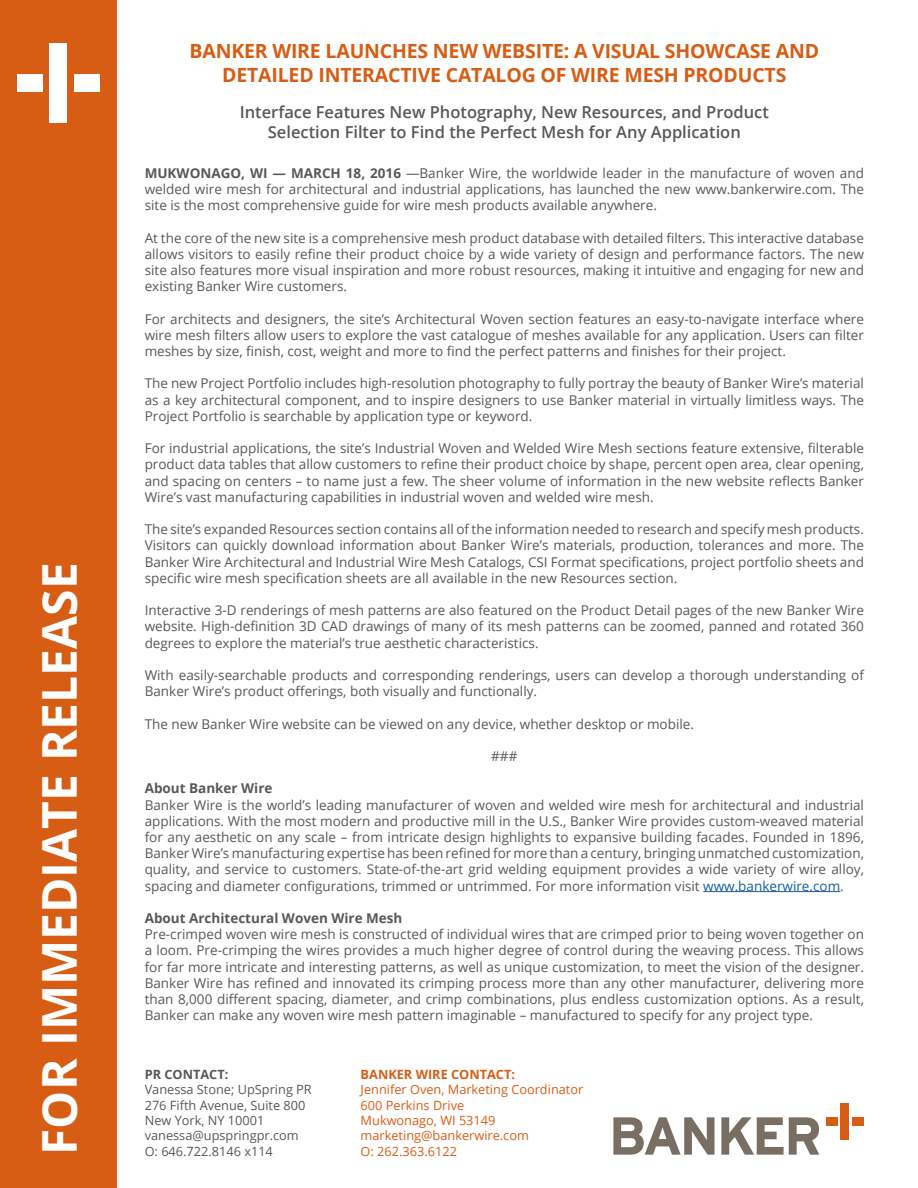
<style>
.page{position:relative;width:918px;height:1188px;background:#fff}
.page>*{position:absolute;margin:0;border:0;box-sizing:border-box;transform-origin:0 0}
.t1{font:700 48px "Open Sans";color:#fff}
.t2{font:700 19.5px/23.4px "Open Sans";letter-spacing:-.01em;color:#d75d14;text-align:center}
.t3{font:600 16.5px/19.8px "Open Sans";color:#57585a;text-align:center}
.t4{font:13.5px/16.2px "Open Sans";color:#57585a;text-align:justify}
.t5{font:700 13.5px "Open Sans";color:#57585a}
.t6{font:12.75px "Open Sans";color:#d75d14}
.t7{font:12.75px "Open Sans";color:#57585a}
.t8{font:700 12.75px "Open Sans";color:#d75d14}
.t9{font:700 12.75px "Open Sans";color:#57585a}
.s1{font-weight:700}
.s2{color:#175d9e}
</style>
<div class="page">
<svg style="left:613px;top:1117px;width:102px;height:38px"></svg>
<svg style="left:721px;top:1117px;width:98px;height:38px"></svg>
<div style="left:841px;top:1103px;width:8px;height:37px;background:#d75d14"></div>
<div style="left:826px;top:1117px;width:11px;height:9px;background:#d75d14"></div>
<div style="left:852px;top:1117px;width:12px;height:9px;background:#d75d14"></div>
<hr style="left:703px;top:891px;width:137px;height:1px;background:#175d9e">
<div style="left:0;top:0;width:117px;height:1188px;background:#d75d14"></div>
<div style="left:49px;top:43px;width:18px;height:79px;background:#fff"></div>
<div style="left:17px;top:74px;width:25px;height:18px;background:#fff"></div>
<div style="left:74px;top:74px;width:25px;height:18px;background:#fff"></div>
<p class="t1" style="left:25px;top:1155px;width:594px;rotate:-90deg">FOR IMMEDIATE RELEASE</p>
<p class="t2" style="left:190px;top:39px;width:631px">BANKER WIRE LAUNCHES NEW WEBSITE: A VISUAL SHOWCASE AND<br>DETAILED INTERACTIVE CATALOG OF WIRE MESH PRODUCTS</p>
<p class="t3" style="left:240px;top:102px;width:531px">Interface Features New Photography, New Resources, and Product<br>Selection Filter to Find the Perfect Mesh for Any Application</p>
<p class="t4" style="left:145px;top:164px;width:721px"><span class="s1">MUKWONAGO, WI — MARCH 18, 2016</span> —Banker Wire, the worldwide leader in the manufacture of woven and welded wire mesh for architectural and industrial applications, has launched the new www.bankerwire.com. The site is the most comprehensive guide for wire mesh products available anywhere.</p>
<p class="t4" style="left:145px;top:229px;width:721px">At the core of the new site is a comprehensive mesh product database with detailed filters. This interactive database allows visitors to easily refine their product choice by a wide variety of design and performance factors. The new site also features more visual inspiration and more robust resources, making it intuitive and engaging for new and existing Banker Wire customers.</p>
<p class="t4" style="left:145px;top:310px;width:721px">For architects and designers, the site’s Architectural Woven section features an easy-to-navigate interface where wire mesh filters allow users to explore the vast catalogue of meshes available for any application. Users can filter meshes by size, finish, cost, weight and more to find the perfect patterns and finishes for their project.</p>
<p class="t4" style="left:145px;top:375px;width:721px">The new Project Portfolio includes high-resolution photography to fully portray the beauty of Banker Wire’s material as a key architectural component, and to inspire designers to use Banker material in virtually limitless ways. The Project Portfolio is searchable by application type or keyword.</p>
<p class="t4" style="left:145px;top:440px;width:721px">For industrial applications, the site’s Industrial Woven and Welded Wire Mesh sections feature extensive, filterable product data tables that allow customers to refine their product choice by shape, percent open area, clear opening, and spacing on centers – to name just a few. The sheer volume of information in the new website reflects Banker Wire’s vast manufacturing capabilities in industrial woven and welded wire mesh.</p>
<p class="t4" style="left:145px;top:521px;width:721px">The site’s expanded Resources section contains all of the information needed to research and specify mesh products.<br>Visitors can quickly download information about Banker Wire’s materials, production, tolerances and more. The Banker Wire Architectural and Industrial Wire Mesh Catalogs, CSI Format specifications, project portfolio sheets and specific wire mesh specification sheets are all available in the new Resources section.</p>
<p class="t4" style="left:145px;top:602px;width:721px">Interactive 3-D renderings of mesh patterns are also featured on the Product Detail pages of the new Banker Wire website. High-definition 3D CAD drawings of many of its mesh patterns can be zoomed, panned and rotated 360 degrees to explore the material’s true aesthetic characteristics.</p>
<p class="t4" style="left:145px;top:667px;width:721px">With easily-searchable products and corresponding renderings, users can develop a thorough understanding of<br>Banker Wire’s product offerings, both visually and functionally.</p>
<p class="t4" style="left:145px;top:715px;width:551px">The new Banker Wire website can be viewed on any device, whether desktop or mobile.</p>
<p class="t4" style="left:491px;top:748px;width:28px">###</p>
<p class="t5" style="left:145px;top:779px;width:129px">About Banker Wire</p>
<p class="t4" style="left:145px;top:796px;width:721px">Banker Wire is the world’s leading manufacturer of woven and welded wire mesh for architectural and industrial applications. With the most modern and productive mill in the U.S., Banker Wire provides custom-weaved material for any aesthetic on any scale – from intricate design highlights to expansive building facades. Founded in 1896, Banker Wire’s manufacturing expertise has been refined for more than a century, bringing unmatched customization, quality, and service to customers. State-of-the-art grid welding equipment provides a wide variety of wire alloy, spacing and diameter configurations, trimmed or untrimmed. For more information visit <span class="s2">www.bankerwire.com</span>.</p>
<p class="t5" style="left:145px;top:909px;width:259px">About Architectural Woven Wire Mesh</p>
<p class="t4" style="left:145px;top:926px;width:721px">Pre-crimped woven wire mesh is constructed of individual wires that are crimped prior to being woven together on a loom. Pre-crimping the wires provides a much higher degree of control during the weaving process. This allows for far more intricate and interesting patterns, as well as unique customization, to meet the vision of the designer.<br>Banker Wire has refined and innovated its crimping process more than any other manufacturer, delivering more than 8,000 different spacing, diameter, and crimp combinations, plus endless customization options. As a result, Banker can make any woven wire mesh pattern imaginable – manufactured to specify for any project type.</p>
<p class="t9" style="left:145px;top:1065px;width:85px">PR CONTACT:</p>
<p class="t7" style="left:145px;top:1081px;width:169px">Vanessa Stone; UpSpring PR</p>
<p class="t7" style="left:145px;top:1096px;width:162px">276 Fifth Avenue, Suite 800</p>
<p class="t7" style="left:145px;top:1112px;width:121px">New York, NY 10001</p>
<p class="t7" style="left:145px;top:1127px;width:155px">vanessa@upspringpr.com</p>
<p class="t7" style="left:145px;top:1142px;width:130px">O: 646.722.8146 x114</p>
<p class="t8" style="left:361px;top:1065px;width:156px">BANKER WIRE CONTACT:</p>
<p class="t6" style="left:361px;top:1081px;width:224px">Jennifer Oven, Marketing Coordinator</p>
<p class="t6" style="left:361px;top:1096px;width:105px">600 Perkins Drive</p>
<p class="t6" style="left:361px;top:1112px;width:136px">Mukwonago, WI 53149</p>
<p class="t6" style="left:361px;top:1127px;width:170px">marketing@bankerwire.com</p>
<p class="t6" style="left:361px;top:1142px;width:98px">O: 262.363.6122</p>
</div>
